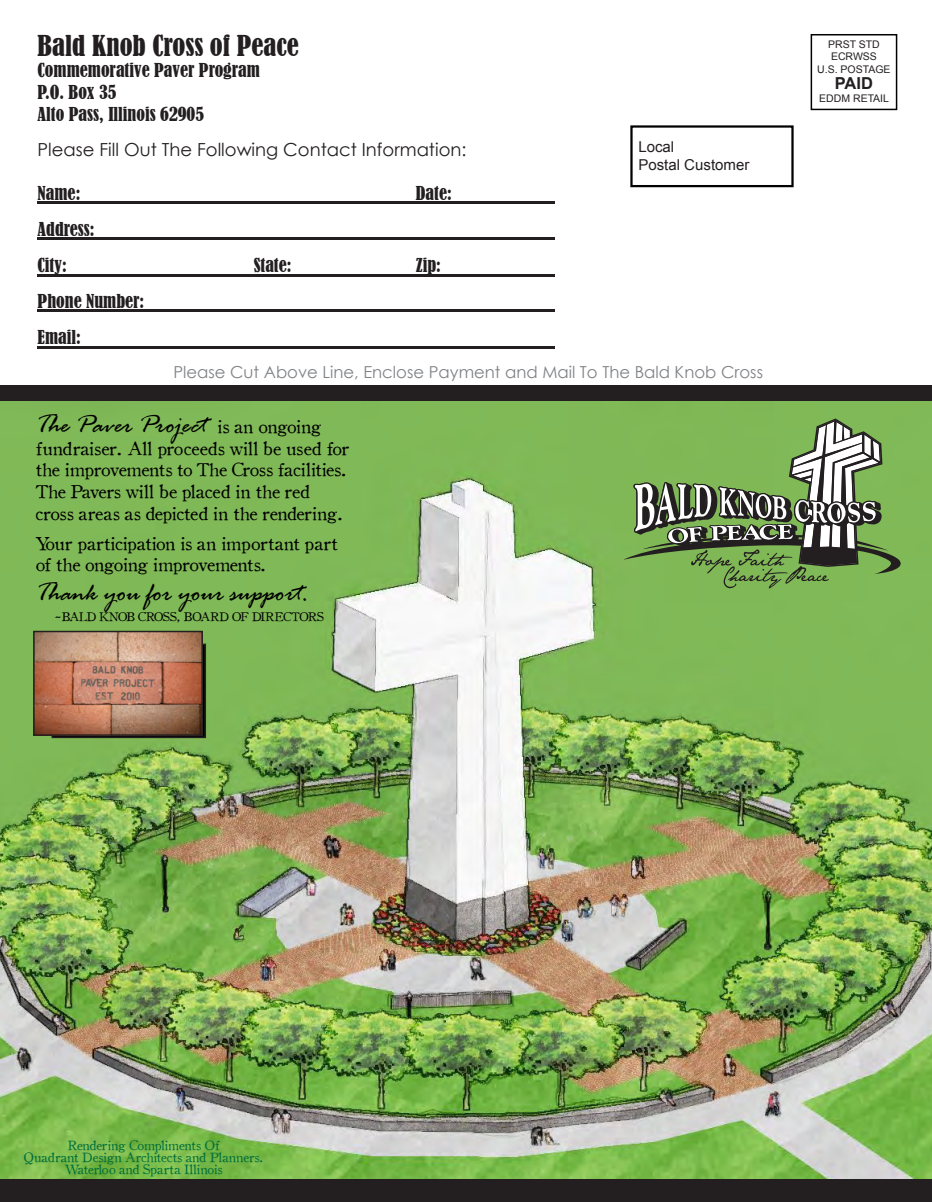
<style>
.page{position:relative;width:932px;height:1202px;background:#fff}
.page>*{position:absolute;margin:0;border:0;box-sizing:border-box;transform-origin:0 0}
.t1{font:italic 27px "Rage";color:#000}
.t2{font:condensed 27px "Bernard";color:#231f20}
.t3{font:18px/21.6px "Old Style 1 HPLHS";letter-spacing:.01em;color:#000}
.t4{font:condensed 18px/21.6px "Bernard";color:#231f20}
.t5{font:18px "Century Gothic";color:#231f20}
.t6{font:16.5px "Century Gothic";color:#808285}
.t7{font:700 16.5px "Arial";color:#231f20}
.t8{font:15px/18px "Arial";color:#231f20}
.t9{font:12.9px/12px "Old Style 1 HPLHS";letter-spacing:.01em;color:#006f3a;text-align:center}
.t10{font:12px "Old Style 1 HPLHS";color:#000}
.t11{font:10.5px/12.6px "Arial";color:#231f20;text-align:center}
.s1{font-family:"Old Style 1 HPLHS";font-style:normal;font-size:18px}
.s2{font-family:"OCRA Extended"}
</style>
<div class="page">
<img style="left:0;top:401px;width:932px;height:778px">
<div style="left:0;top:385px;width:932px;height:16px;background:#231f20"></div>
<svg style="left:624px;top:418px;width:282px;height:170px;background:#7c9f61"></svg>
<div style="left:0;top:1179px;width:932px;height:23px;background:#231f20"></div>
<hr style="left:37px;top:201px;width:517px;height:3px;background:#231f20">
<hr style="left:37px;top:238px;width:517px;height:2px;background:#231f20">
<hr style="left:37px;top:275px;width:517px;height:2px;background:#231f20">
<hr style="left:37px;top:309px;width:517px;height:3px;background:#231f20">
<hr style="left:37px;top:346px;width:517px;height:3px;background:#231f20">
<div style="left:630px;top:125px;width:163px;height:62px;background:#fff;border:2px solid #000"></div>
<div style="left:810px;top:34px;width:87px;height:76px;background:#fff;border:2px solid #000"></div>
<svg style="left:51px;top:643px;width:155px;height:95px"></svg>
<img style="left:36px;top:634px;width:164px;height:99px">
<div style="left:33px;top:631px;width:170px;height:105px;border:2px solid #231f20"></div>
<h1 class="t2" style="left:38px;top:30px;width:263px">Bald Knob Cross of Peace</h1>
<p class="t4" style="left:38px;top:60px;width:224px">Commemorative Paver Program<br>P.O. Box 35<br>Alto Pass, Illinois 62905</p>
<p class="t5" style="left:38px;top:137px;width:430px">Please Fill Out The Following Contact Information:</p>
<p class="t4" style="left:38px;top:182px;width:44px">Name:</p>
<p class="t4" style="left:416px;top:182px;width:38px">Date:</p>
<p class="t4" style="left:38px;top:211px;width:58px;line-height:36px">Address:<br>City:</p>
<p class="t4" style="left:254px;top:254px;width:39px">State:</p>
<p class="t4" style="left:416px;top:254px;width:27px">Zip:</p>
<p class="t4" style="left:38px;top:283px;width:108px;line-height:36px">Phone Number:<br>Email:</p>
<p class="t8" style="left:638px;top:138px;width:112px">Local<br>Postal Customer</p>
<p class="t6" style="left:173px;top:361px;width:591px">Please Cut Above Line, Enclose Payment and Mail To The Bald Knob Cross</p>
<h1 class="t1" style="left:35px;top:410px;width:287px">The Paver Project <span class="s1">is an ongoing</span></h1>
<p class="t3" style="left:35px;top:436px;width:315px">fundraiser. All proceeds will be used for the improvements to The Cross facilities.<br>The Pavers will be placed in the red cross areas as depicted in the rendering.</p>
<p class="t3" style="left:35px;top:531px;width:303px">Your participation is an important part of the ongoing improvements.</p>
<h1 class="t1" style="left:35px;top:578px;width:275px">Thank you for your support.</h1>
<p class="t10" style="left:54px;top:607px;width:271px"><span class="s2">~</span>BALD KNOB CROSS, BOARD OF DIRECTORS</p>
<p class="t11" style="left:817px;top:38px;width:75px">PRST STD<br>ECRWSS<br>U.S. POSTAGE</p>
<p class="t7" style="left:835px;top:73px;width:40px">PAID</p>
<p class="t11" style="left:819px;top:92px;width:71px">EDDM RETAIL</p>
<p class="t9" style="left:23px;top:1138px;width:242px">Rendering Compliments Of<br>Quadrant Design Architects and Planners.<br>Waterloo and Sparta Illinois</p>
</div>
